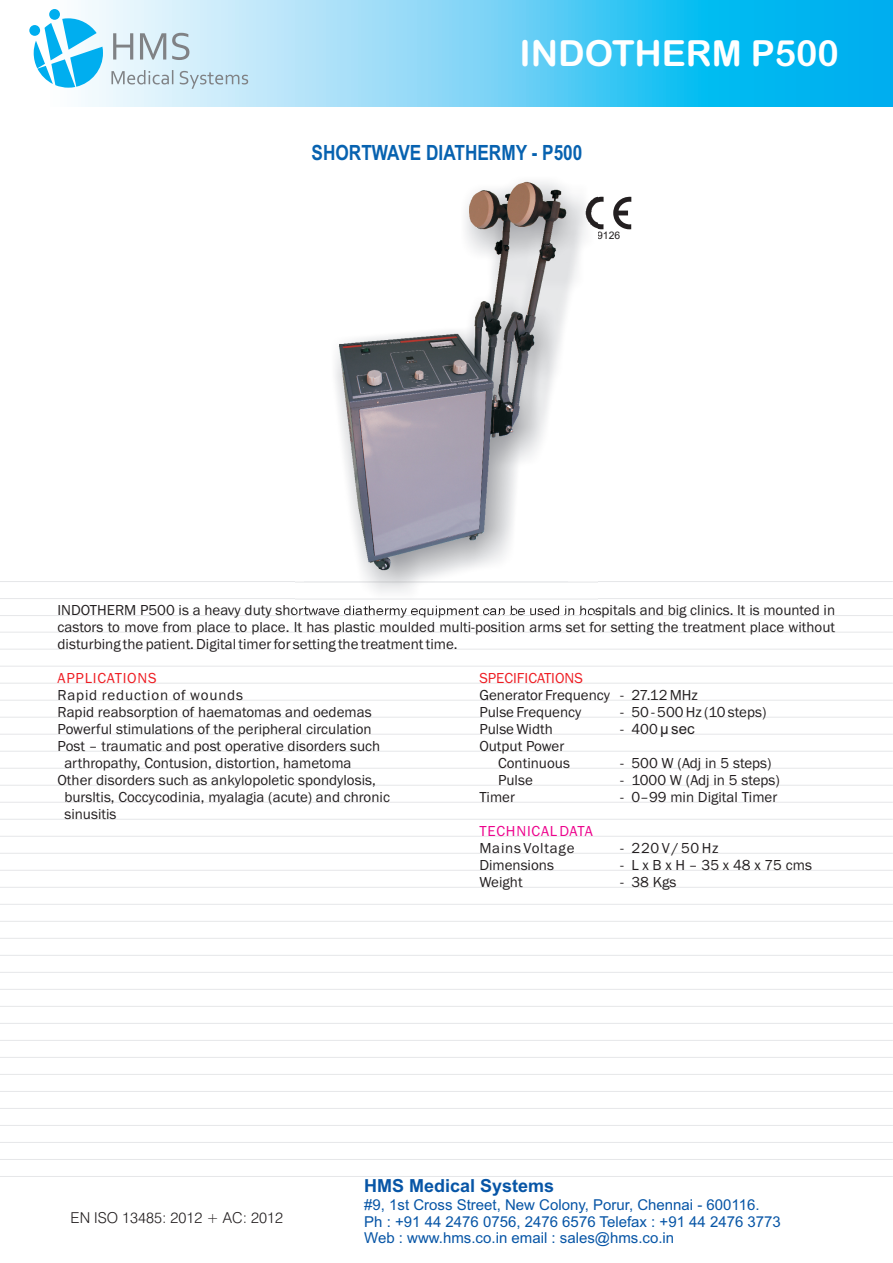
<style>
.page{position:relative;width:893px;height:1263px;background:#fff}
.page>*{position:absolute;margin:0;border:0;box-sizing:border-box;transform-origin:0 0}
.t1{font:36px "Arial Rounded MT Bold";color:#fff}
.t2{font:700 21px "Arial Narrow";color:#0762b0}
.t3{font:700 18px "Arial";color:#0755a6}
.t4{font:15px/17px "Franklin Gothic";color:#231f20}
.t5{font:15px/16.8px "Arial";color:#0755a6}
.t6{font:300 15px "Swiss 721 BT";color:#231f20}
.t7{font:15px "Franklin Gothic";letter-spacing:.05em;color:#231f20}
.t8{font:15px "Franklin Gothic";color:#ee1d23}
.t9{font:15px "Franklin Gothic";letter-spacing:.055em;color:#ed028c}
.t10{font:15px "Franklin Gothic";letter-spacing:.055em;color:#231f20}
.t11{font:15px "Franklin Gothic";letter-spacing:.055em;color:#ee1d23}
.t12{font:10.35px "Arial";color:#231f20}
.s1{font-family:"Arial"}
</style>
<div class="page">
<svg style="left:30px;top:0;width:863px;height:107px"></svg>
<svg style="left:34px;top:18px;width:69px;height:70px"></svg>
<div style="left:29px;top:25px;width:11px;height:11px;background:#00aeef;border-radius:50%"></div>
<div style="left:49px;top:9px;width:11px;height:11px;background:#00aeef;border-radius:50%"></div>
<svg style="left:113px;top:33px;width:76px;height:27px"></svg>
<svg style="left:111px;top:70px;width:137px;height:19px"></svg>
<hr style="left:0;top:1142px;width:893px;height:1px;background:#e6e7e9">
<hr style="left:0;top:1159px;width:893px;height:1px;background:#e6e7e9">
<hr style="left:0;top:1176px;width:893px;height:1px;background:#e6e7e9">
<hr style="left:0;top:615px;width:893px;height:1px;background:#e6e7e9">
<hr style="left:0;top:598px;width:893px;height:1px;background:#e6e7e9">
<hr style="left:0;top:581px;width:893px;height:1px;background:#e6e7e9">
<hr style="left:0;top:632px;width:893px;height:1px;background:#e6e7e9">
<hr style="left:0;top:649px;width:893px;height:1px;background:#e6e7e9">
<hr style="left:0;top:666px;width:893px;height:1px;background:#e6e7e9">
<hr style="left:0;top:683px;width:893px;height:1px;background:#e6e7e9">
<hr style="left:0;top:700px;width:893px;height:1px;background:#e6e7e9">
<hr style="left:0;top:717px;width:893px;height:1px;background:#e6e7e9">
<hr style="left:0;top:734px;width:893px;height:1px;background:#e6e7e9">
<hr style="left:0;top:751px;width:893px;height:1px;background:#e6e7e9">
<hr style="left:0;top:768px;width:893px;height:1px;background:#e6e7e9">
<hr style="left:0;top:785px;width:893px;height:1px;background:#e6e7e9">
<hr style="left:0;top:802px;width:893px;height:1px;background:#e6e7e9">
<hr style="left:0;top:819px;width:893px;height:1px;background:#e6e7e9">
<hr style="left:0;top:836px;width:893px;height:1px;background:#e6e7e9">
<hr style="left:0;top:853px;width:893px;height:1px;background:#e6e7e9">
<hr style="left:0;top:870px;width:893px;height:1px;background:#e6e7e9">
<hr style="left:0;top:887px;width:893px;height:1px;background:#e6e7e9">
<hr style="left:0;top:904px;width:893px;height:1px;background:#e6e7e9">
<hr style="left:0;top:921px;width:893px;height:1px;background:#e6e7e9">
<hr style="left:0;top:938px;width:893px;height:1px;background:#e6e7e9">
<hr style="left:0;top:955px;width:893px;height:1px;background:#e6e7e9">
<hr style="left:0;top:972px;width:893px;height:1px;background:#e6e7e9">
<hr style="left:0;top:989px;width:893px;height:1px;background:#e6e7e9">
<hr style="left:0;top:1006px;width:893px;height:1px;background:#e6e7e9">
<hr style="left:0;top:1023px;width:893px;height:1px;background:#e6e7e9">
<hr style="left:0;top:1040px;width:893px;height:1px;background:#e6e7e9">
<hr style="left:0;top:1057px;width:893px;height:1px;background:#e6e7e9">
<hr style="left:0;top:1074px;width:893px;height:1px;background:#e6e7e9">
<hr style="left:0;top:1091px;width:893px;height:1px;background:#e6e7e9">
<hr style="left:0;top:1108px;width:893px;height:1px;background:#e6e7e9">
<hr style="left:0;top:1125px;width:893px;height:1px;background:#e6e7e9">
<svg style="left:597px;top:197px;width:7px;height:32px"></svg>
<svg style="left:613px;top:196px;width:18px;height:33px"></svg>
<img style="left:295px;top:192px;width:302px;height:421px">
<img style="left:304px;top:181px;width:263px;height:401px">
<h1 class="t1" style="left:520px;top:40px;width:321px">INDOTHERM P500</h1>
<h2 class="t2" style="left:312px;top:145px;width:272px">SHORTWAVE DIATHERMY - P500</h2>
<p class="t12" style="left:597px;top:231px;width:25px">9126</p>
<p class="t4" style="left:58px;top:603px;width:779px;text-align:justify">INDOTHERM P500 is a heavy duty shortwave diathermy equipment can be used in hospitals and big clinics. It is mounted in castors to move from place to place. It has plastic moulded multi-position arms set for setting the treatment place without disturbing the patient. Digital timer for setting the treatment time.</p>
<p class="t8" style="left:479px;top:672px;width:105px">SPECIFICATIONS</p>
<p class="t4" style="left:479px;top:687px;width:220px">Generator Frequency - 27.12 MHz<br>Pulse Frequency</p>
<p class="t11" style="left:58px;top:672px;width:101px">APPLICATIONS</p>
<p class="t7" style="left:58px;top:689px;width:187px">Rapid reduction of wounds</p>
<p class="t4" style="left:58px;top:704px;width:316px">Rapid reabsorption of haematomas and oedemas</p>
<p class="t4" style="left:58px;top:721px;width:316px">Powerful stimulations of the peripheral circulation</p>
<p class="t4" style="left:58px;top:738px;width:324px">Post – traumatic and post operative disorders such</p>
<p class="t4" style="left:64px;top:755px;width:289px">arthropathy, Contusion, distortion, hametoma</p>
<p class="t4" style="left:58px;top:772px;width:320px">Other disorders such as ankylopoletic spondylosis,</p>
<p class="t4" style="left:64px;top:789px;width:327px">bursltis, Coccycodinia, myalagia (acute) and chronic</p>
<p class="t4" style="left:64px;top:806px;width:54px">sinusitis</p>
<p class="t4" style="left:620px;top:704px;width:148px">- 50 - 500 Hz (10 steps)</p>
<p class="t4" style="left:479px;top:721px;width:75px">Pulse Width</p>
<p class="t4" style="left:620px;top:721px;width:76px">- 400 <span class="s1">µ sec</span></p>
<p class="t4" style="left:498px;top:738px;width:73px;text-indent:-19px">Output Power<br>Continuous</p>
<p class="t4" style="left:620px;top:755px;width:153px">- 500 W (Adj in 5 steps)</p>
<p class="t4" style="left:498px;top:772px;width:36px">Pulse</p>
<p class="t4" style="left:620px;top:772px;width:161px">- 1000 W (Adj in 5 steps)</p>
<p class="t4" style="left:479px;top:789px;width:37px">Timer</p>
<p class="t4" style="left:620px;top:789px;width:159px">- 0–99 min Digital Timer</p>
<p class="t10" style="left:479px;top:842px;width:97px">Mains Voltage</p>
<p class="t4" style="left:620px;top:841px;width:100px">- 220 V / 50 Hz</p>
<p class="t4" style="left:479px;top:858px;width:76px">Dimensions</p>
<p class="t4" style="left:620px;top:858px;width:193px">- L x B x H – 35 x 48 x 75 cms</p>
<p class="t4" style="left:479px;top:875px;width:45px">Weight</p>
<p class="t4" style="left:620px;top:875px;width:58px">- 38 Kgs</p>
<p class="t9" style="left:479px;top:825px;width:115px">TECHNICAL DATA</p>
<p class="t6" style="left:71px;top:1212px;width:214px">EN ISO 13485: 2012 + AC: 2012</p>
<p class="t3" style="left:364px;top:1179px;width:192px">HMS Medical Systems</p>
<p class="t5" style="left:364px;top:1197px;width:418px">#9, 1st Cross Street, New Colony, Porur, Chennai - 600116.<br>Ph : +91 44 2476 0756, 2476 6576 Telefax : +91 44 2476 3773<br>Web : www.hms.co.in email : sales@hms.co.in</p>
</div>
